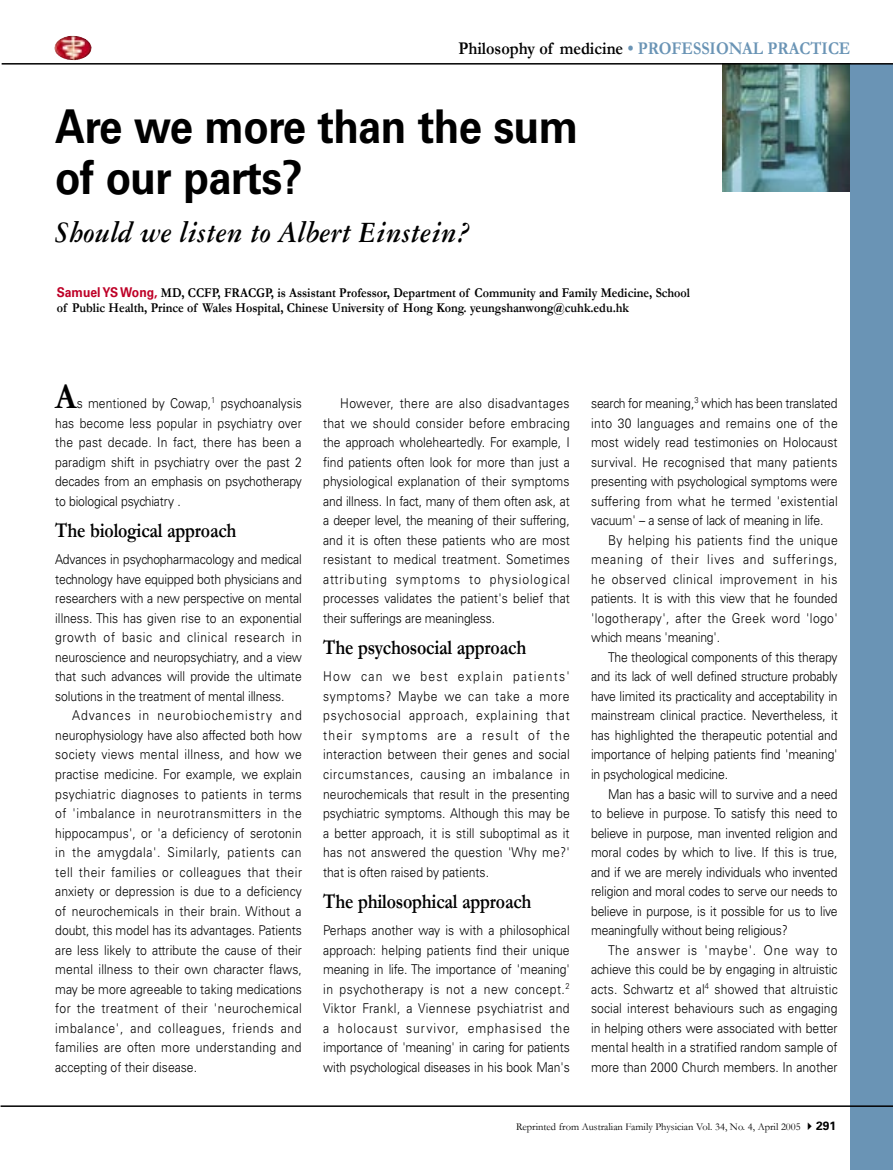
<style>
.page{position:relative;width:893px;height:1170px;background:#fff}
.page>*{position:absolute;margin:0;border:0;box-sizing:border-box;transform-origin:0 0}
.profprac_headline{font:700 46.5px/51px "Univers LT";letter-spacing:-.015em;color:#000;scale:.9 1}
.afp_Body_text{font:700 36px "Garamond";color:#000;scale:.9 1}
.profprac_sub_headline{font:italic 700 31.5px "Garamond Three LT";color:#000;scale:.9 1}
.afp_body_crosshead_A{font:700 21px "Garamond";letter-spacing:-.01em;color:#000;scale:.85 1}
.theme_header_type{font:700 18px "Garamond";color:#6a94b5;scale:.9 1}
.afp_Body_text-2{font:300 13.5px/19.5px "Univers LT";letter-spacing:-.01em;color:#000;text-align:justify;scale:.9 1}
.profprac_author_biog{font:700 13.5px/15px "Garamond";color:#000;scale:.9 1}
.t1{font:10.5px "Garamond";color:#000}
.s1{color:#000}
.s2{font-family:"Univers LT";color:#be0027}
.s3{font-family:"Univers LT";font-weight:700;font-size:12px}
</style>
<div class="page">
<img style="left:723px;top:65px;width:127px;height:126px">
<div style="left:850px;top:64px;width:43px;height:1105px;background:#6a94b5"></div>
<hr style="left:2px;top:63px;width:891px;height:2px;background:#000">
<hr style="left:1px;top:1105px;width:892px;height:1px;background:#000">
<img style="left:54px;top:36px;width:38px;height:24px">
<p class="theme_header_type" style="left:458px;top:38px;width:437px"><span class="s1">Philosophy of medicine</span> • PROFESSIONAL PRACTICE</p>
<p class="profprac_headline" style="left:55px;top:102px;width:583px">Are we more than the sum of our parts?</p>
<p class="profprac_sub_headline" style="left:55px;top:215px;width:463px">Should we listen to Albert Einstein?</p>
<p class="profprac_author_biog" style="left:57px;top:285px;width:705px"><span class="s2">Samuel YS Wong,</span> MD, CCFP, FRACGP, is Assistant Professor, Department of Community and Family Medicine, School of Public Health, Prince of Wales Hospital, Chinese University of Hong Kong. yeungshanwong@cuhk.edu.hk</p>
<p class="afp_Body_text" style="left:55px;top:375px;width:25px">A</p>
<p class="afp_Body_text-2" style="left:55px;top:394px;width:276px;text-indent:21px">s mentioned by Cowap,<sup>1</sup> psychoanalysis has become less popular in psychiatry over the past decade. In fact, there has been a paradigm shift in psychiatry over the past 2 decades from an emphasis on psychotherapy to biological psychiatry .</p>
<p class="afp_body_crosshead_A" style="left:55px;top:517px;width:215px">The biological approach</p>
<p class="afp_Body_text-2" style="left:55px;top:550px;width:276px">Advances in psychopharmacology and medical technology have equipped both physicians and researchers with a new perspective on mental illness. This has given rise to an exponential growth of basic and clinical research in neuroscience and neuropsychiatry, and a view that such advances will provide the ultimate solutions in the treatment of mental illness.</p>
<p class="afp_Body_text-2" style="left:55px;top:706px;width:276px;text-indent:17px">Advances in neurobiochemistry and neurophysiology have also affected both how society views mental illness, and how we practise medicine. For example, we explain psychiatric diagnoses to patients in terms of 'imbalance in neurotransmitters in the hippocampus', or 'a deficiency of serotonin in the amygdala'. Similarly, patients can tell their families or colleagues that their anxiety or depression is due to a deficiency of neurochemicals in their brain. Without a doubt, this model has its advantages. Patients are less likely to attribute the cause of their mental illness to their own character flaws, may be more agreeable to taking medications for the treatment of their 'neurochemical imbalance', and colleagues, friends and families are often more understanding and accepting of their disease.</p>
<p class="afp_Body_text-2" style="left:323px;top:394px;width:276px;text-indent:17px">However, there are also disadvantages that we should consider before embracing the approach wholeheartedly. For example, I find patients often look for more than just a physiological explanation of their symptoms and illness. In fact, many of them often ask, at a deeper level, the meaning of their suffering, and it is often these patients who are most resistant to medical treatment. Sometimes attributing symptoms to physiological processes validates the patient's belief that their sufferings are meaningless.</p>
<p class="afp_body_crosshead_A" style="left:323px;top:634px;width:240px">The psychosocial approach</p>
<p class="afp_Body_text-2" style="left:323px;top:667px;width:276px">How can we best explain patients' symptoms? Maybe we can take a more psychosocial approach, explaining that their symptoms are a result of the interaction between their genes and social circumstances, causing an imbalance in neurochemicals that result in the presenting psychiatric symptoms. Although this may be a better approach, it is still suboptimal as it has not answered the question 'Why me?' that is often raised by patients.</p>
<p class="afp_body_crosshead_A" style="left:323px;top:888px;width:247px">The philosophical approach</p>
<p class="afp_Body_text-2" style="left:323px;top:920px;width:276px">Perhaps another way is with a philosophical approach: helping patients find their unique meaning in life. The importance of 'meaning' in psychotherapy is not a new concept.<sup>2<br></sup>Viktor Frankl, a Viennese psychiatrist and a holocaust survivor, emphasised the importance of 'meaning' in caring for patients with psychological diseases in his book Man's</p>
<p class="afp_Body_text-2" style="left:591px;top:394px;width:276px">search for meaning,<sup>3</sup> which has been translated into 30 languages and remains one of the most widely read testimonies on Holocaust survival. He recognised that many patients presenting with psychological symptoms were suffering from what he termed 'existential vacuum' – a sense of lack of meaning in life.</p>
<p class="afp_Body_text-2" style="left:591px;top:530px;width:276px;text-indent:17px">By helping his patients find the unique meaning of their lives and sufferings, he observed clinical improvement in his patients. It is with this view that he founded 'logotherapy', after the Greek word 'logo' which means 'meaning'.</p>
<p class="afp_Body_text-2" style="left:591px;top:647px;width:276px;text-indent:17px">The theological components of this therapy and its lack of well defined structure probably have limited its practicality and acceptability in mainstream clinical practice. Nevertheless, it has highlighted the therapeutic potential and importance of helping patients find 'meaning' in psychological medicine.</p>
<p class="afp_Body_text-2" style="left:591px;top:784px;width:276px;text-indent:17px">Man has a basic will to survive and a need to believe in purpose. To satisfy this need to believe in purpose, man invented religion and moral codes by which to live. If this is true, and if we are merely individuals who invented religion and moral codes to serve our needs to believe in purpose, is it possible for us to live meaningfully without being religious?</p>
<p class="afp_Body_text-2" style="left:591px;top:940px;width:276px;text-indent:17px">The answer is 'maybe'. One way to achieve this could be by engaging in altruistic acts. Schwartz et al<sup>4</sup> showed that altruistic social interest behaviours such as engaging in helping others were associated with better mental health in a stratified random sample of more than 2000 Church members. In another</p>
<p class="t1" style="left:516px;top:1120px;width:322px">Reprinted from Australian Family Physician Vol. 34, No. 4, April 2005 ✔<span class="s3">291</span></p>
</div>
